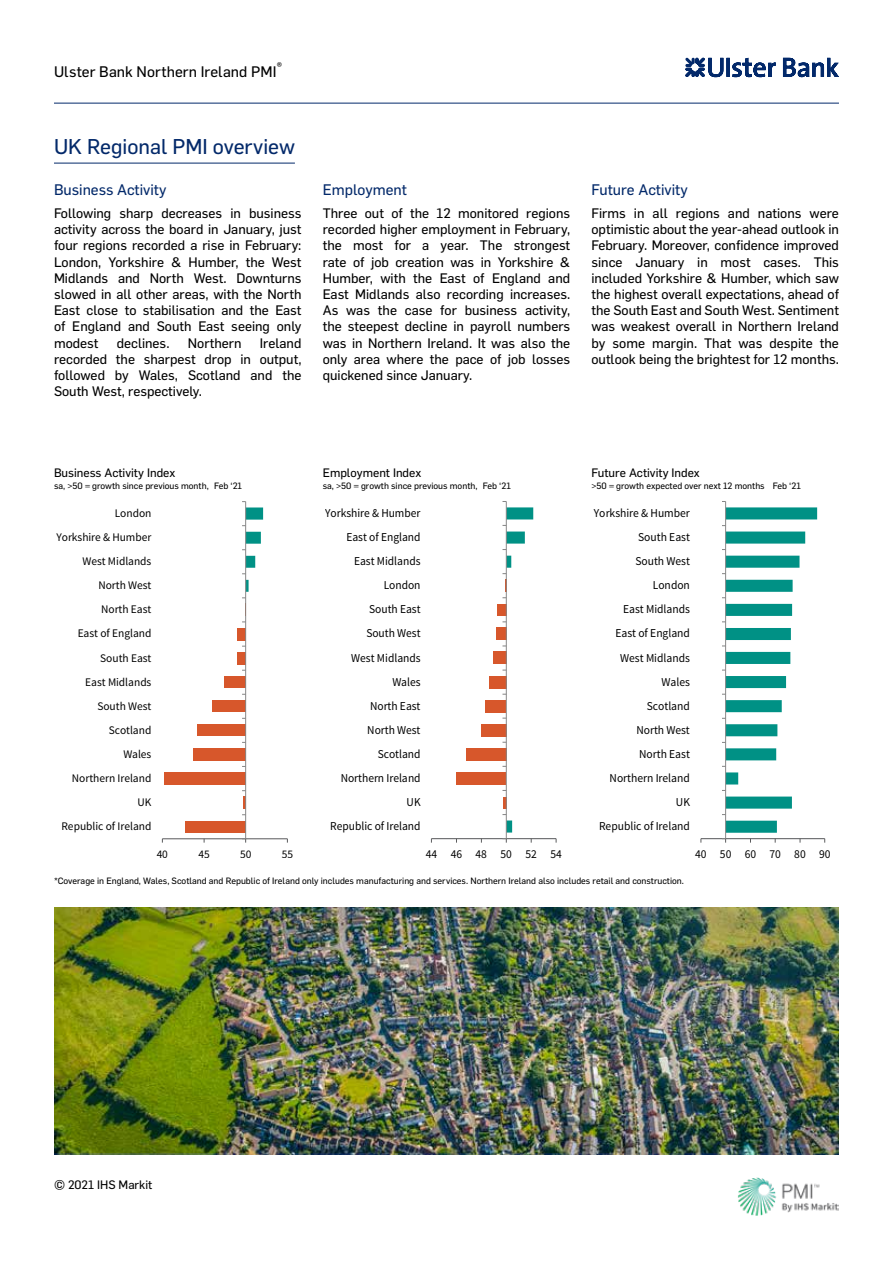
<style>
.page{position:relative;width:893px;height:1263px;background:#fff}
.page>*{position:absolute;margin:0;border:0;box-sizing:border-box;transform-origin:0 0}
.t1{font:21px "Flama Basic";color:#03296a}
.t2{font:15px "Flama Basic";color:#03296a}
.t3{font:15px "Flama Basic";letter-spacing:.005em;color:#000}
.t4{font:13.5px/16.2px "Flama Basic";color:#000;text-align:justify}
.t5{font:12px "Source Sans Pro";letter-spacing:-.005em;color:#000;scale:.95 1}
.t6{font:12px "Source Sans Pro";letter-spacing:-.005em;color:#000;scale:.96 1}
.t7{font:12px "Flama Basic";color:#000}
.t8{font:11.55px "Source Sans Pro";letter-spacing:-.005em;color:#000}
.t9{font:10.5px "Flama Basic";color:#000}
.t10{font:9px "Flama Basic";color:#000}
</style>
<div class="page">
<hr style="left:54px;top:103px;width:785px;height:1px;background:#03296a">
<img style="left:738px;top:1177px;width:100px;height:38px">
<hr style="left:54px;top:1154px;width:785px;height:1px;background:#03296a">
<svg style="left:685px;top:58px;width:154px;height:19px"></svg>
<hr style="left:54px;top:163px;width:241px;height:1px;background:#03296a">
<div style="left:185px;top:821px;width:61px;height:12px;background:#d7572b"></div>
<div style="left:164px;top:772px;width:82px;height:13px;background:#d7572b"></div>
<div style="left:193px;top:748px;width:53px;height:12px;background:#d7572b"></div>
<div style="left:197px;top:724px;width:49px;height:12px;background:#d7572b"></div>
<div style="left:212px;top:700px;width:34px;height:12px;background:#d7572b"></div>
<div style="left:224px;top:676px;width:22px;height:12px;background:#d7572b"></div>
<div style="left:237px;top:652px;width:9px;height:12px;background:#d7572b"></div>
<div style="left:237px;top:628px;width:9px;height:12px;background:#d7572b"></div>
<hr style="left:162px;top:838px;width:125px;height:1px;background:#58595b">
<hr style="left:245px;top:502px;width:1px;height:337px;background:#868686">
<svg style="left:242px;top:790px;width:4px;height:25px"></svg>
<svg style="left:242px;top:604px;width:4px;height:18px"></svg>
<svg style="left:242px;top:501px;width:21px;height:97px"></svg>
<img style="left:54px;top:908px;width:785px;height:246px">
<div style="left:456px;top:772px;width:50px;height:12px;background:#d7572b"></div>
<div style="left:466px;top:748px;width:40px;height:12px;background:#d7572b"></div>
<div style="left:481px;top:724px;width:25px;height:12px;background:#d7572b"></div>
<div style="left:485px;top:700px;width:21px;height:12px;background:#d7572b"></div>
<div style="left:489px;top:676px;width:17px;height:12px;background:#d7572b"></div>
<div style="left:493px;top:652px;width:13px;height:12px;background:#d7572b"></div>
<div style="left:496px;top:628px;width:10px;height:12px;background:#d7572b"></div>
<div style="left:497px;top:604px;width:9px;height:12px;background:#d7572b"></div>
<hr style="left:431px;top:838px;width:125px;height:1px;background:#58595b">
<hr style="left:506px;top:501px;width:1px;height:338px;background:#868686">
<svg style="left:502px;top:838px;width:5px;height:5px"></svg>
<svg style="left:502px;top:501px;width:31px;height:331px"></svg>
<hr style="left:701px;top:838px;width:124px;height:1px;background:#58595b">
<svg style="left:722px;top:501px;width:95px;height:342px"></svg>
<p class="t9" style="left:277px;top:59px;width:7px">®</p>
<p class="t3" style="left:54px;top:61px;width:224px">Ulster Bank Northern Ireland PMI</p>
<h1 class="t1" style="left:54px;top:132px;width:242px">UK Regional PMI overview</h1>
<p class="t2" style="left:54px;top:180px;width:114px">Business Activity</p>
<p class="t4" style="left:54px;top:204px;width:249px">Following sharp decreases in business activity across the board in January, just four regions recorded a rise in February:<br>London, Yorkshire &amp; Humber, the West Midlands and North West. Downturns slowed in all other areas, with the North East close to stabilisation and the East of England and South East seeing only modest</p>
<p class="t4" style="left:117px;top:334px;width:54px">declines.</p>
<p class="t4" style="left:188px;top:334px;width:55px">Northern</p>
<p class="t4" style="left:54px;top:334px;width:249px;text-indent:206px">Ireland recorded the sharpest drop in output, followed by Wales, Scotland and the South West, respectively.</p>
<p class="t2" style="left:323px;top:180px;width:86px">Employment</p>
<p class="t4" style="left:323px;top:204px;width:249px">Three out of the 12 monitored regions recorded higher employment in February, the most for a year. The strongest rate of job creation was in Yorkshire &amp; Humber, with the East of England and East Midlands also recording increases.<br>As was the case for business activity, the steepest decline in payroll numbers was in Northern Ireland. It was also the only area where the pace of job losses quickened since January.</p>
<p class="t2" style="left:591px;top:180px;width:98px">Future Activity</p>
<p class="t4" style="left:591px;top:204px;width:249px">Firms in all regions and nations were optimistic about the year-ahead outlook in February. Moreover, confidence improved since January in most cases. This included Yorkshire &amp; Humber, which saw the highest overall expectations, ahead of the South East and South West. Sentiment was weakest overall in Northern Ireland by some margin. That was despite the outlook being the brightest for 12 months.</p>
<p class="t7" style="left:54px;top:464px;width:123px">Business Activity Index</p>
<p class="t10" style="left:54px;top:479px;width:190px">sa, &gt;50 = growth since previous month, Feb ‘21</p>
<p class="t7" style="left:323px;top:464px;width:100px">Employment Index</p>
<p class="t10" style="left:323px;top:479px;width:190px">sa, &gt;50 = growth since previous month, Feb ‘21</p>
<p class="t7" style="left:591px;top:464px;width:110px">Future Activity Index</p>
<p class="t10" style="left:591px;top:479px;width:211px">&gt;50 = growth expected over next 12 months Feb ‘21</p>
<p class="t8" style="left:115px;top:506px;width:38px">London</p>
<p class="t5" style="left:325px;top:506px;width:102px">Yorkshire &amp; Humber</p>
<p class="t6" style="left:594px;top:506px;width:102px">Yorkshire &amp; Humber</p>
<p class="t8" style="left:56px;top:530px;width:97px">Yorkshire &amp; Humber</p>
<p class="t5" style="left:346px;top:530px;width:79px">East of England</p>
<p class="t6" style="left:638px;top:530px;width:55px">South East</p>
<p class="t8" style="left:82px;top:554px;width:70px">West Midlands</p>
<p class="t5" style="left:354px;top:554px;width:71px">East Midlands</p>
<p class="t6" style="left:635px;top:554px;width:58px">South West</p>
<p class="t8" style="left:98px;top:578px;width:54px">North West</p>
<p class="t5" style="left:384px;top:578px;width:40px">London</p>
<p class="t6" style="left:653px;top:578px;width:40px">London</p>
<p class="t8" style="left:101px;top:602px;width:52px">North East</p>
<p class="t5" style="left:369px;top:602px;width:56px">South East</p>
<p class="t6" style="left:623px;top:602px;width:71px">East Midlands</p>
<p class="t8" style="left:78px;top:626px;width:75px">East of England</p>
<p class="t5" style="left:366px;top:626px;width:59px">South West</p>
<p class="t6" style="left:615px;top:626px;width:79px">East of England</p>
<p class="t8" style="left:100px;top:650px;width:53px">South East</p>
<p class="t5" style="left:351px;top:650px;width:74px">West Midlands</p>
<p class="t6" style="left:620px;top:650px;width:74px">West Midlands</p>
<p class="t8" style="left:85px;top:675px;width:68px">East Midlands</p>
<p class="t5" style="left:392px;top:674px;width:31px">Wales</p>
<p class="t6" style="left:661px;top:674px;width:31px">Wales</p>
<p class="t8" style="left:97px;top:699px;width:55px">South West</p>
<p class="t5" style="left:370px;top:698px;width:55px">North East</p>
<p class="t6" style="left:647px;top:698px;width:46px">Scotland</p>
<p class="t8" style="left:109px;top:723px;width:44px">Scotland</p>
<p class="t5" style="left:367px;top:722px;width:57px">North West</p>
<p class="t6" style="left:636px;top:722px;width:57px">North West</p>
<p class="t8" style="left:123px;top:747px;width:30px">Wales</p>
<p class="t5" style="left:378px;top:746px;width:47px">Scotland</p>
<p class="t6" style="left:639px;top:746px;width:54px">North East</p>
<p class="t8" style="left:72px;top:771px;width:81px">Northern Ireland</p>
<p class="t5" style="left:341px;top:770px;width:86px">Northern Ireland</p>
<p class="t6" style="left:610px;top:771px;width:85px">Northern Ireland</p>
<p class="t8" style="left:138px;top:795px;width:15px">UK</p>
<p class="t5" style="left:407px;top:795px;width:16px">UK</p>
<p class="t6" style="left:676px;top:795px;width:16px">UK</p>
<p class="t8" style="left:61px;top:819px;width:91px">Republic of Ireland</p>
<p class="t5" style="left:330px;top:819px;width:97px">Republic of Ireland</p>
<p class="t6" style="left:599px;top:819px;width:96px">Republic of Ireland</p>
<p class="t8" style="left:157px;top:847px;width:13px">40</p>
<p class="t8" style="left:198px;top:847px;width:13px">45</p>
<p class="t8" style="left:240px;top:847px;width:13px">50</p>
<p class="t8" style="left:282px;top:847px;width:13px">55</p>
<p class="t5" style="left:426px;top:847px;width:145px">44 46 48 50 52 54</p>
<p class="t6" style="left:695px;top:847px;width:142px">40 50 60 70 80 90</p>
<p class="t10" style="left:54px;top:875px;width:631px">*Coverage in England, Wales, Scotland and Republic of Ireland only includes manufacturing and services. Northern Ireland also includes retail and construction.</p>
<p class="t7" style="left:54px;top:1176px;width:100px">© 2021 IHS Markit</p>
</div>
